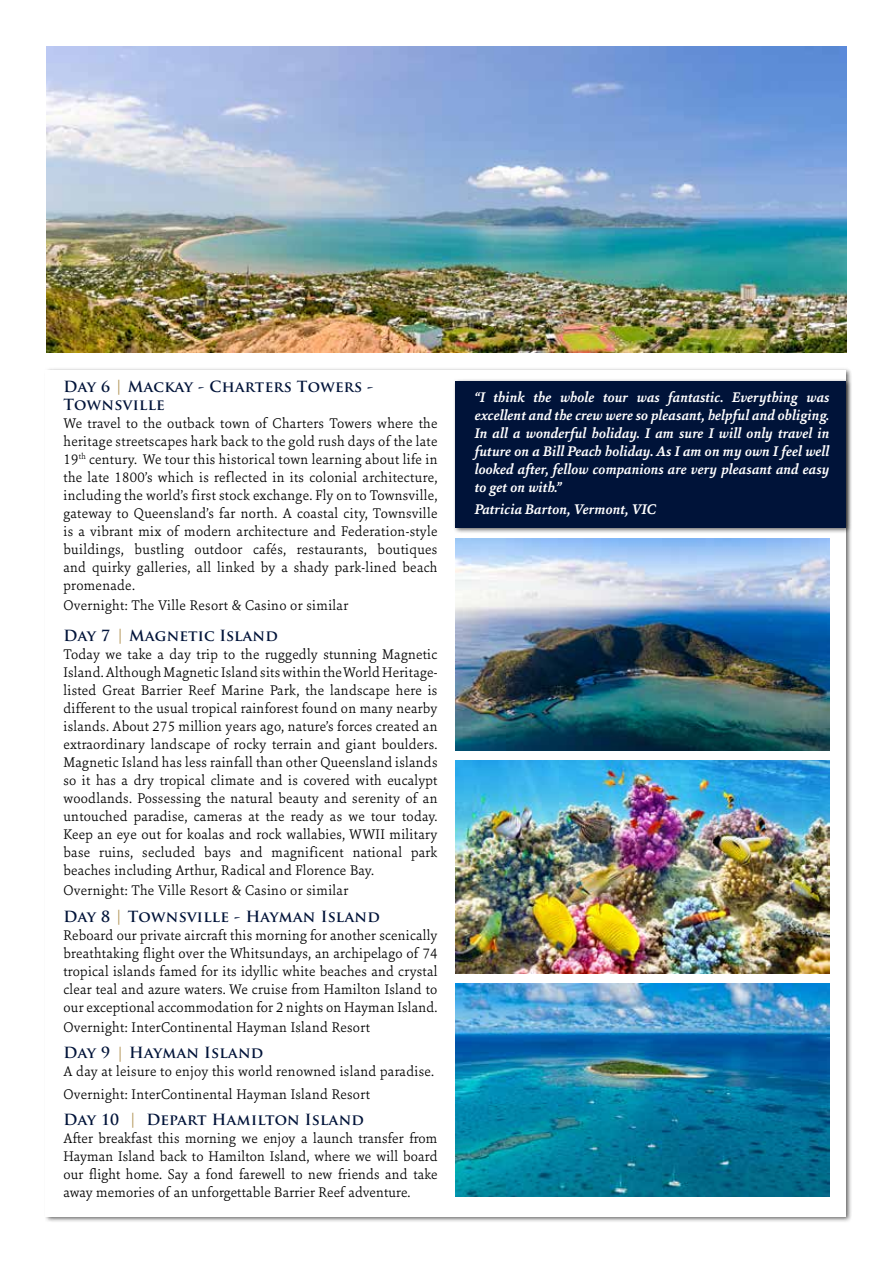
<style>
.page{position:relative;width:893px;height:1263px;background:#fff}
.page>*{position:absolute;margin:0;border:0;box-sizing:border-box;transform-origin:0 0}
.t1{font:300 15px/18px "Sina Nova";letter-spacing:.02em;color:#000;text-align:justify}
.t2{font:italic 700 15px/18px "Sina Nova";color:#fff;text-align:justify}
.t3{font:700 15px/18px "Trajan Pro";letter-spacing:.02em;color:#001339}
.s1{color:#b4975a}
</style>
<div class="page">
<div style="left:44px;top:367px;width:809px;height:856px;background:#000;opacity:.6"></div>
<div style="left:46px;top:370px;width:800px;height:846px;background:#fff"></div>
<img style="left:455px;top:983px;width:374px;height:213px">
<img style="left:47px;top:47px;width:799px;height:306px">
<div style="left:453px;top:378px;width:399px;height:156px;background:#000;opacity:.6"></div>
<div style="left:455px;top:381px;width:391px;height:146px;background:#001339"></div>
<img style="left:456px;top:761px;width:373px;height:212px">
<img style="left:455px;top:538px;width:374px;height:213px">
<p class="t3" style="left:63px;top:378px;width:312px">Day 6 <span class="s1">|</span> Mackay - Charters Towers -<br>Townsville</p>
<p class="t1" style="left:63px;top:414px;width:376px">We travel to the outback town of Charters Towers where the heritage streetscapes hark back to the gold rush days of the late 19<sup>th</sup> century. We tour this historical town learning about life in the late 1800’s which is reflected in its colonial architecture, including the world’s first stock exchange. Fly on to Townsville, gateway to Queensland’s far north. A coastal city, Townsville is a vibrant mix of modern architecture and Federation-style buildings, bustling outdoor cafés, restaurants, boutiques and quirky galleries, all linked by a shady park-lined beach promenade.</p>
<p class="t1" style="left:63px;top:596px;width:286px">Overnight: The Ville Resort &amp; Casino or similar</p>
<p class="t3" style="left:63px;top:627px;width:216px">Day 7 <span class="s1">|</span> Magnetic Island</p>
<p class="t1" style="left:63px;top:645px;width:376px">Today we take a day trip to the ruggedly stunning Magnetic Island. Although Magnetic Island sits within the World Heritage&shy;listed Great Barrier Reef Marine Park, the landscape here is different to the usual tropical rainforest found on many nearby islands. About 275 million years ago, nature’s forces created an extraordinary landscape of rocky terrain and giant boulders.<br>Magnetic Island has less rainfall than other Queensland islands so it has a dry tropical climate and is covered with eucalypt woodlands. Possessing the natural beauty and serenity of an untouched paradise, cameras at the ready as we tour today.<br>Keep an eye out for koalas and rock wallabies, WWII military base ruins, secluded bays and magnificent national park beaches including Arthur, Radical and Florence Bay.</p>
<p class="t1" style="left:63px;top:881px;width:286px">Overnight: The Ville Resort &amp; Casino or similar</p>
<p class="t3" style="left:63px;top:907px;width:318px">Day 8 <span class="s1">|</span> Townsville - Hayman Island</p>
<p class="t1" style="left:63px;top:925px;width:376px">Reboard our private aircraft this morning for another scenically breathtaking flight over the Whitsundays, an archipelago of 74 tropical islands famed for its idyllic white beaches and crystal clear teal and azure waters. We cruise from Hamilton Island to our exceptional accommodation for 2 nights on Hayman Island.</p>
<p class="t1" style="left:63px;top:1017px;width:308px">Overnight: InterContinental Hayman Island Resort</p>
<p class="t3" style="left:63px;top:1044px;width:201px">Day 9 <span class="s1">|</span> Hayman Island</p>
<p class="t1" style="left:63px;top:1060px;width:372px;line-height:22.2px">A day at leisure to enjoy this world renowned island paradise.<br>Overnight: InterContinental Hayman Island Resort</p>
<p class="t3" style="left:63px;top:1111px;width:302px">Day 10 <span class="s1">|</span> Depart Hamilton Island</p>
<p class="t1" style="left:63px;top:1129px;width:376px">After breakfast this morning we enjoy a launch transfer from Hayman Island back to Hamilton Island, where we will board our flight home. Say a fond farewell to new friends and take away memories of an unforgettable Barrier Reef adventure.</p>
<p class="t2" style="left:475px;top:388px;width:356px">“I think the whole tour was fantastic. Everything was excellent and the crew were so pleasant, helpful and obliging.<br>In all a wonderful holiday. I am sure I will only travel in future on a Bill Peach holiday. As I am on my own I feel well looked after, fellow companions are very pleasant and easy to get on with.”</p>
<p class="t2" style="left:475px;top:500px;width:183px">Patricia Barton, Vermont, VIC</p>
</div>
